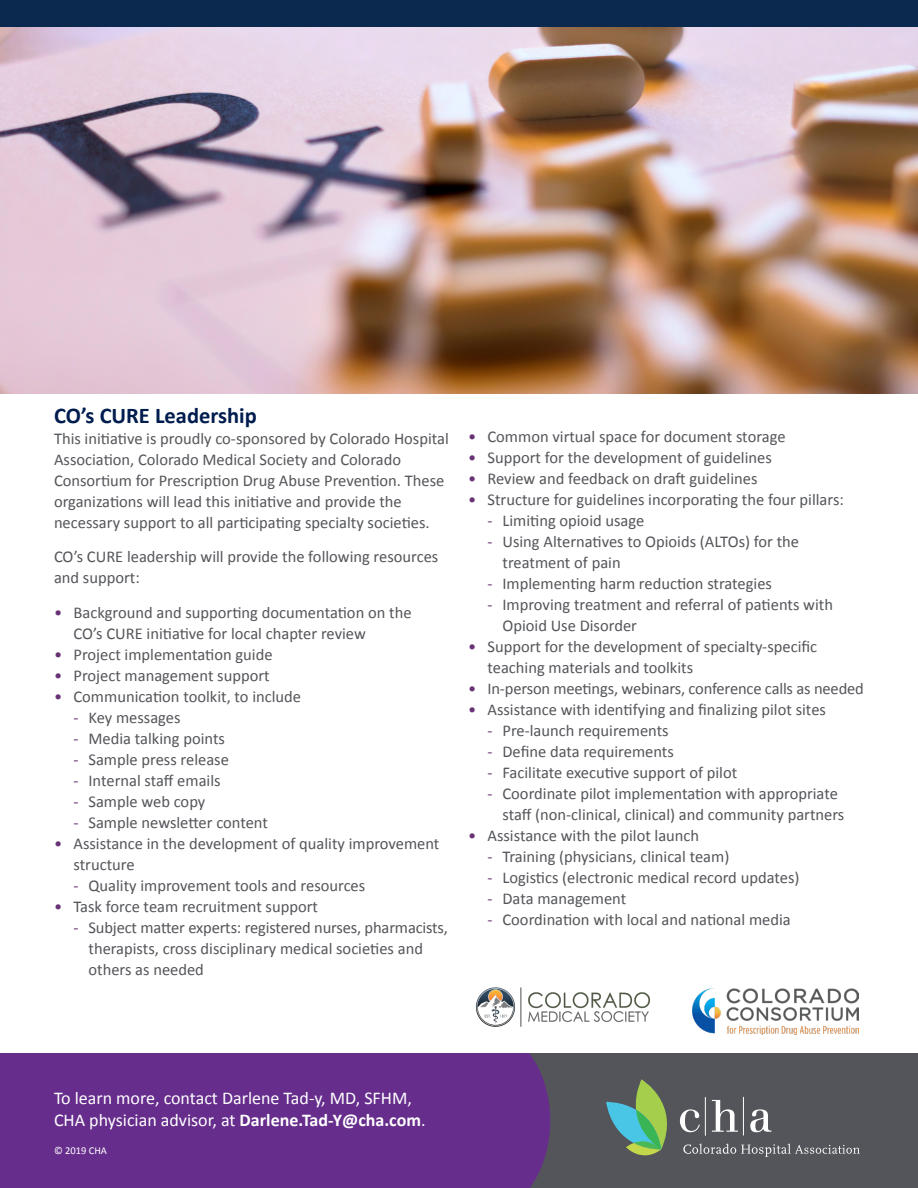
<style>
.page{position:relative;width:918px;height:1188px;background:#fff}
.page>*{position:absolute;margin:0;border:0;box-sizing:border-box;transform-origin:0 0}
.t1{font:700 22.5px "Calibri";color:#001c4e}
.t2{font:18px "Calibri";color:#fff}
.t3{font:16.5px/21px "Calibri";color:#54555a}
.t4{font:10.5px "Calibri";color:#fff}
.s1{color:#693275}
.s2{font-weight:700}
</style>
<div class="page">
<img style="left:0;top:27px;width:918px;height:366px">
<div style="left:0;top:0;width:918px;height:27px;background:#0b284e"></div>
<div style="left:0;top:1053px;width:918px;height:135px;background:#54555a"></div>
<div style="left:0;top:1053px;width:550px;height:135px;background:#662d8c"></div>
<svg style="left:606px;top:1079px;width:254px;height:78px"></svg>
<hr style="left:705px;top:1097px;width:1px;height:39px;background:#fff">
<img style="left:476px;top:987px;width:174px;height:40px">
<img style="left:692px;top:988px;width:166px;height:46px">
<p class="t1" style="left:54px;top:401px;width:204px">CO’s CURE Leadership</p>
<p class="t3" style="left:54px;top:428px;width:396px">This initiative is proudly co-sponsored by Colorado Hospital Association, Colorado Medical Society and Colorado Consortium for Prescription Drug Abuse Prevention. These organizations will lead this initiative and provide the necessary support to all participating specialty societies.</p>
<p class="t3" style="left:54px;top:547px;width:386px">CO’s CURE leadership will provide the following resources and support:</p>
<p class="t3" style="left:54px;top:602px;width:359px"><span class="s1">•</span> Background and supporting documentation on the</p>
<p class="t3" style="left:74px;top:623px;width:294px">CO’s CURE initiative for local chapter review</p>
<p class="t3" style="left:54px;top:644px;width:220px"><span class="s1">•</span> Project implementation guide</p>
<p class="t3" style="left:54px;top:665px;width:217px"><span class="s1">•</span> Project management support</p>
<p class="t3" style="left:54px;top:686px;width:249px"><span class="s1">•</span> Communication toolkit, to include</p>
<p class="t3" style="left:74px;top:707px;width:109px"><span class="s1">-</span> Key messages</p>
<p class="t3" style="left:74px;top:728px;width:153px"><span class="s1">-</span> Media talking points</p>
<p class="t3" style="left:74px;top:749px;width:157px"><span class="s1">-</span> Sample press release</p>
<p class="t3" style="left:74px;top:770px;width:149px"><span class="s1">-</span> Internal staff emails</p>
<p class="t3" style="left:74px;top:791px;width:133px"><span class="s1">-</span> Sample web copy</p>
<p class="t3" style="left:74px;top:812px;width:196px"><span class="s1">-</span> Sample newsletter content</p>
<p class="t3" style="left:54px;top:833px;width:387px"><span class="s1">•</span> Assistance in the development of quality improvement</p>
<p class="t3" style="left:74px;top:854px;width:63px">structure</p>
<p class="t3" style="left:74px;top:875px;width:293px"><span class="s1">-</span> Quality improvement tools and resources</p>
<p class="t3" style="left:54px;top:896px;width:266px"><span class="s1">•</span> Task force team recruitment support</p>
<p class="t3" style="left:74px;top:917px;width:376px"><span class="s1">-</span> Subject matter experts: registered nurses, pharmacists,</p>
<p class="t3" style="left:89px;top:938px;width:336px">therapists, cross disciplinary medical societies and</p>
<p class="t3" style="left:89px;top:959px;width:117px">others as needed</p>
<p class="t3" style="left:468px;top:427px;width:319px"><span class="s1">•</span> Common virtual space for document storage</p>
<p class="t3" style="left:468px;top:448px;width:305px"><span class="s1">•</span> Support for the development of guidelines</p>
<p class="t3" style="left:468px;top:469px;width:291px"><span class="s1">•</span> Review and feedback on draft guidelines</p>
<p class="t3" style="left:468px;top:490px;width:377px"><span class="s1">•</span> Structure for guidelines incorporating the four pillars:</p>
<p class="t3" style="left:488px;top:511px;width:158px"><span class="s1">-</span> Limiting opioid usage</p>
<p class="t3" style="left:488px;top:532px;width:313px"><span class="s1">-</span> Using Alternatives to Opioids (ALTOs) for the</p>
<p class="t3" style="left:503px;top:553px;width:120px">treatment of pain</p>
<p class="t3" style="left:488px;top:574px;width:286px"><span class="s1">-</span> Implementing harm reduction strategies</p>
<p class="t3" style="left:488px;top:595px;width:347px"><span class="s1">-</span> Improving treatment and referral of patients with</p>
<p class="t3" style="left:503px;top:616px;width:136px">Opioid Use Disorder</p>
<p class="t3" style="left:488px;top:637px;width:331px;text-indent:-20px"><span class="s1">•</span> Support for the development of specialty-specific teaching materials and toolkits</p>
<p class="t3" style="left:468px;top:679px;width:397px"><span class="s1">•</span> In-person meetings, webinars, conference calls as needed</p>
<p class="t3" style="left:468px;top:700px;width:360px"><span class="s1">•</span> Assistance with identifying and finalizing pilot sites</p>
<p class="t3" style="left:488px;top:721px;width:183px"><span class="s1">-</span> Pre-launch requirements</p>
<p class="t3" style="left:488px;top:742px;width:188px"><span class="s1">-</span> Define data requirements</p>
<p class="t3" style="left:488px;top:763px;width:251px"><span class="s1">-</span> Facilitate executive support of pilot</p>
<p class="t3" style="left:488px;top:784px;width:352px"><span class="s1">-</span> Coordinate pilot implementation with appropriate</p>
<p class="t3" style="left:503px;top:805px;width:343px">staff (non-clinical, clinical) and community partners</p>
<p class="t3" style="left:468px;top:826px;width:233px"><span class="s1">•</span> Assistance with the pilot launch</p>
<p class="t3" style="left:488px;top:847px;width:243px"><span class="s1">-</span> Training (physicians, clinical team)</p>
<p class="t3" style="left:488px;top:868px;width:313px"><span class="s1">-</span> Logistics (electronic medical record updates)</p>
<p class="t3" style="left:488px;top:889px;width:140px"><span class="s1">-</span> Data management</p>
<p class="t3" style="left:488px;top:910px;width:305px"><span class="s1">-</span> Coordination with local and national media</p>
<p class="t2" style="left:54px;top:1087px;width:359px">To learn more, contact Darlene Tad-y, MD, SFHM,</p>
<p class="t2" style="left:54px;top:1109px;width:373px">CHA physician advisor, at <span class="s2">Darlene.Tad-Y@cha.com</span>.</p>
<p class="t4" style="left:54px;top:1144px;width:55px">© 2019 CHA</p>
</div>
